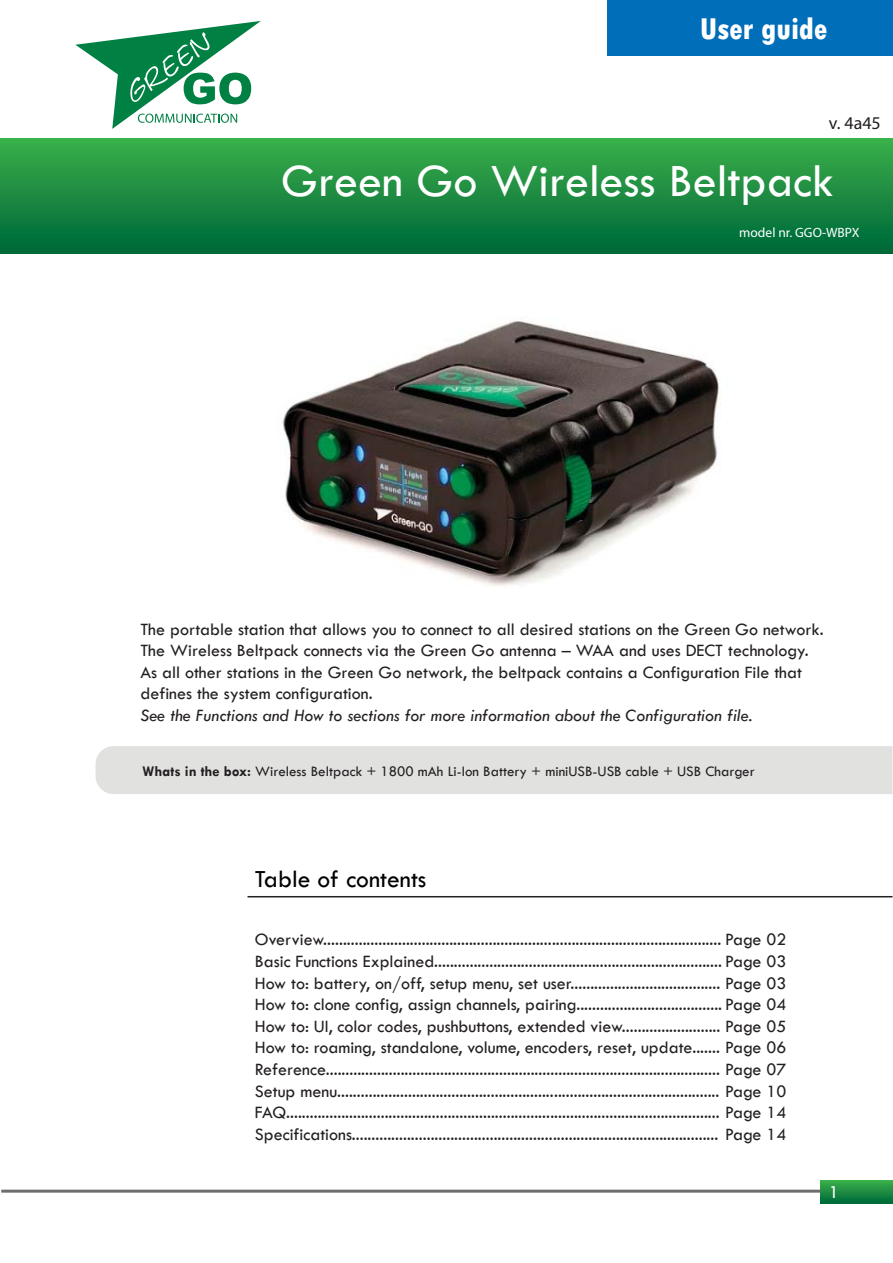
<style>
.page{position:relative;width:893px;height:1263px;background:#fff}
.page>*{position:absolute;margin:0;border:0;box-sizing:border-box;transform-origin:0 0}
.t1{font:48px "Tw Cen";color:#fff}
.t2{font:800 condensed 31.5px "Tw Cen";color:#fff}
.t3{font:25.5px "Tw Cen";color:#000}
.t4{font:18.9px "Tw Cen";color:#fff}
.t5{font:18px/21.6px "Tw Cen";color:#231f20}
.t6{font:italic 18px "Tw Cen";color:#231f20}
.t7{font:18px "Myriad Pro";color:#231f20}
.t8{font:15px "Tw Cen";color:#231f20}
.t9{font:13.5px "Myriad Pro";color:#fff}
.s1{font-weight:700}
</style>
<div class="page">
<img style="left:282px;top:321px;width:439px;height:265px">
<div style="left:0;top:138px;width:893px;height:115px;background:linear-gradient(to bottom,#3cb04a,#006739)"></div>
<svg style="left:820px;top:1180px;width:72px;height:23px;background:#1d8d41"></svg>
<hr style="left:1px;top:1190px;width:819px;height:3px;background:#6d6f6d">
<hr style="left:248px;top:896px;width:644px;height:1px;background:#231f20">
<div style="left:96px;top:746px;width:796px;height:48px;background:#e1e1e0"></div>
<div style="left:608px;top:0;width:285px;height:56px;background:#006eb9"></div>
<svg style="left:75px;top:21px;width:186px;height:108px"></svg>
<h2 class="t2" style="left:700px;top:11px;width:129px">User guide</h2>
<p class="t7" style="left:829px;top:112px;width:53px">v. 4a45</p>
<h1 class="t1" style="left:281px;top:155px;width:554px">Green Go Wireless Beltpack</h1>
<p class="t9" style="left:739px;top:225px;width:122px">model nr. GGO-WBPX</p>
<p class="t5" style="left:140px;top:618px;width:685px">The portable station that allows you to connect to all desired stations on the Green Go network.<br>The Wireless Beltpack connects via the Green Go antenna – WAA and uses DECT technology.<br>As all other stations in the Green Go network, the beltpack contains a Configuration File that defines the system configuration.</p>
<p class="t6" style="left:140px;top:706px;width:614px">See the Functions and How to sections for more information about the Configuration file.</p>
<p class="t8" style="left:142px;top:763px;width:614px"><span class="s1">Whats in the box:</span> Wireless Beltpack + 1800 mAh Li-Ion Battery + miniUSB-USB cable + USB Charger</p>
<h3 class="t3" style="left:255px;top:865px;width:173px">Table of contents</h3>
<p class="t5" style="left:255px;top:929px;width:533px;text-align:justify">Overview..................................................................................................... Page 02<br>Basic Functions Explained......................................................................... Page 03<br>How to: battery, on/off, setup menu, set user...................................... Page 03<br>How to: clone config, assign channels, pairing..................................... Page 04<br>How to: UI, color codes, pushbuttons, extended view......................... Page 05<br>How to: roaming, standalone, volume, encoders, reset, update....... Page 06<br>Reference.................................................................................................... Page 07<br>Setup menu................................................................................................. Page 10<br>FAQ.............................................................................................................. Page 14<br>Specifications............................................................................................. Page 14</p>
<p class="t4" style="left:829px;top:1181px;width:12px">1</p>
</div>
